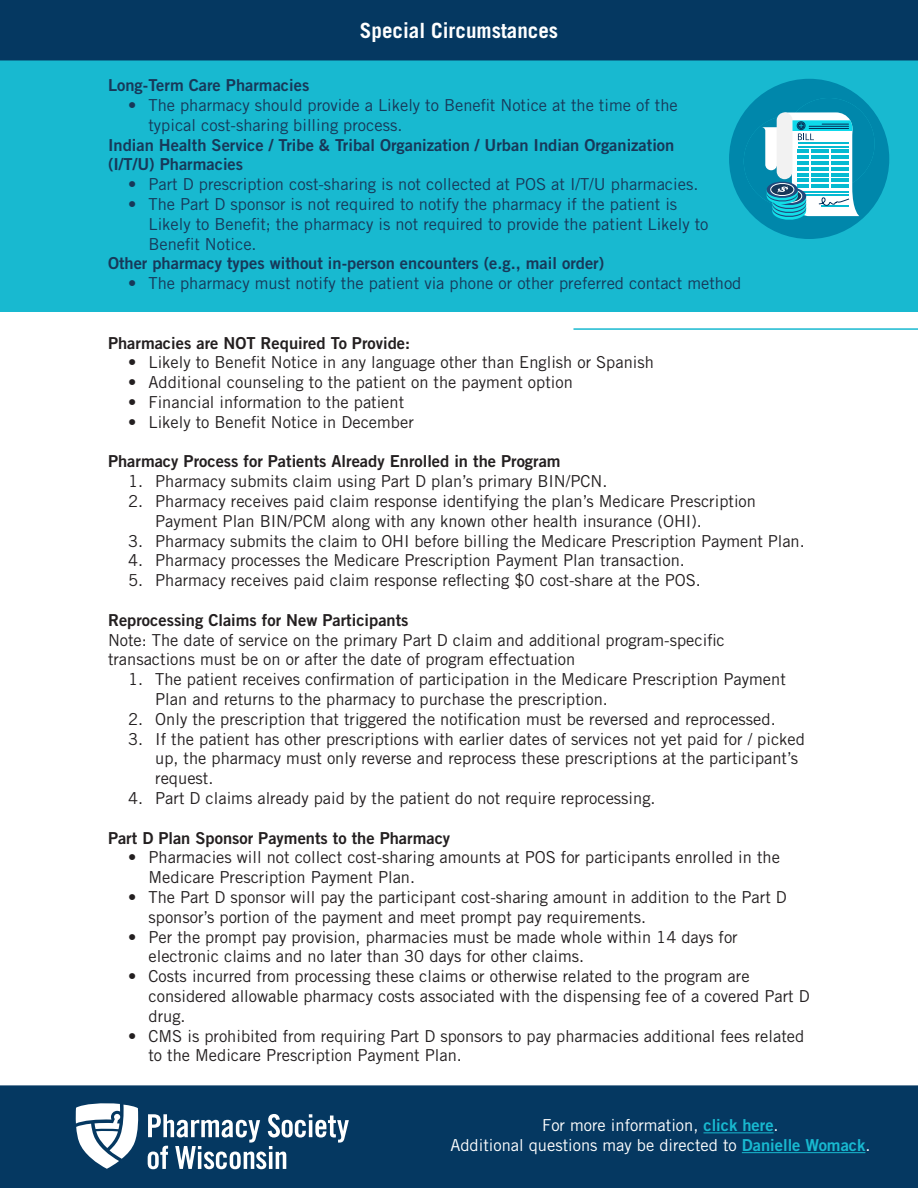
<style>
.page{position:relative;width:918px;height:1188px;background:#fff}
.page>*{position:absolute;margin:0;border:0;box-sizing:border-box;transform-origin:0 0}
.t1{font:700 21px "Trade Gothic LT Std";color:#fff}
.t2{font:16.5px/19.8px "Trade Gothic LT Std";color:#231f20}
.t3{font:16.5px/19.8px "Trade Gothic LT Std";color:#173859}
.t4{font:16.5px/19.8px "Trade Gothic LT Std Bd 2";color:#173859}
.t5{font:16.5px "Trade Gothic LT Std Bd 2";color:#231f20}
.t6{font:16.5px "Trade Gothic LT Std";color:#fff}
.s1{font-family:"Trade Gothic LT Std Bd 2";color:#18b9d0}
</style>
<div class="page">
<div style="left:0;top:1085px;width:918px;height:103px;background:#053861"></div>
<div style="left:0;top:0;width:918px;height:311px;background:#18b9d0"></div>
<div style="left:0;top:0;width:918px;height:60px;background:#053861"></div>
<hr style="left:703px;top:1132px;width:71px;height:1px;background:#18b9d0">
<hr style="left:742px;top:1152px;width:123px;height:1px;background:#18b9d0">
<svg style="left:729px;top:79px;width:160px;height:160px"></svg>
<hr style="left:573px;top:328px;width:345px;height:2px;background:#18b9d0">
<svg style="left:148px;top:1114px;width:201px;height:55px"></svg>
<svg style="left:76px;top:1102px;width:63px;height:67px"></svg>
<p class="t1" style="left:360px;top:17px;width:200px">Special Circumstances</p>
<p class="t4" style="left:108px;top:75px;width:203px">Long-Term Care Pharmacies</p>
<p class="t3" style="left:148px;top:95px;width:531px;text-indent:-20px">• The pharmacy should provide a Likely to Benefit Notice at the time of the typical cost-sharing billing process.</p>
<p class="t4" style="left:108px;top:135px;width:568px">Indian Health Service / Tribe &amp; Tribal Organization / Urban Indian Organization (I/T/U) Pharmacies</p>
<p class="t3" style="left:128px;top:174px;width:572px">• Part D prescription cost-sharing is not collected at POS at I/T/U pharmacies.</p>
<p class="t3" style="left:148px;top:194px;width:561px;text-indent:-20px">• The Part D sponsor is not required to notify the pharmacy if the patient is<br>Likely to Benefit; the pharmacy is not required to provide the patient Likely to<br>Benefit Notice.</p>
<p class="t4" style="left:108px;top:253px;width:498px">Other pharmacy types without in-person encounters (e.g., mail order)</p>
<p class="t3" style="left:128px;top:273px;width:615px">• The pharmacy must notify the patient via phone or other preferred contact method</p>
<p class="t5" style="left:108px;top:332px;width:304px">Pharmacies are NOT Required To Provide:</p>
<p class="t2" style="left:128px;top:352px;width:527px">• Likely to Benefit Notice in any language other than English or Spanish</p>
<p class="t2" style="left:128px;top:372px;width:446px">• Additional counseling to the patient on the payment option</p>
<p class="t2" style="left:128px;top:392px;width:277px">• Financial information to the patient</p>
<p class="t2" style="left:128px;top:412px;width:287px">• Likely to Benefit Notice in December</p>
<p class="t5" style="left:108px;top:451px;width:454px">Pharmacy Process for Patients Already Enrolled in the Program</p>
<p class="t2" style="left:128px;top:471px;width:481px">1. Pharmacy submits claim using Part D plan’s primary BIN/PCN.</p>
<p class="t2" style="left:155px;top:491px;width:602px;text-indent:-27px">2. Pharmacy receives paid claim response identifying the plan’s Medicare Prescription<br>Payment Plan BIN/PCM along with any known other health insurance (OHI).</p>
<p class="t2" style="left:128px;top:531px;width:678px">3. Pharmacy submits the claim to OHI before billing the Medicare Prescription Payment Plan.</p>
<p class="t2" style="left:128px;top:550px;width:558px">4. Pharmacy processes the Medicare Prescription Payment Plan transaction.</p>
<p class="t2" style="left:128px;top:570px;width:574px">5. Pharmacy receives paid claim response reflecting $0 cost-share at the POS.</p>
<p class="t5" style="left:108px;top:610px;width:302px">Reprocessing Claims for New Participants</p>
<p class="t2" style="left:108px;top:630px;width:618px">Note: The date of service on the primary Part D claim and additional program-specific transactions must be on or after the date of program effectuation</p>
<p class="t2" style="left:155px;top:669px;width:632px;text-indent:-27px">1. The patient receives confirmation of participation in the Medicare Prescription Payment<br>Plan and returns to the pharmacy to purchase the prescription.</p>
<p class="t2" style="left:128px;top:709px;width:649px">2. Only the prescription that triggered the notification must be reversed and reprocessed.</p>
<p class="t2" style="left:155px;top:729px;width:651px;text-indent:-27px">3. If the patient has other prescriptions with earlier dates of services not yet paid for / picked up, the pharmacy must only reverse and reprocess these prescriptions at the participant’s request.</p>
<p class="t2" style="left:128px;top:788px;width:529px">4. Part D claims already paid by the patient do not require reprocessing.</p>
<p class="t5" style="left:108px;top:827px;width:344px">Part D Plan Sponsor Payments to the Pharmacy</p>
<p class="t2" style="left:148px;top:847px;width:633px;text-indent:-20px">• Pharmacies will not collect cost-sharing amounts at POS for participants enrolled in the<br>Medicare Prescription Payment Plan.</p>
<p class="t2" style="left:148px;top:887px;width:640px;text-indent:-20px">• The Part D sponsor will pay the participant cost-sharing amount in addition to the Part D sponsor’s portion of the payment and meet prompt pay requirements.</p>
<p class="t2" style="left:148px;top:927px;width:591px;text-indent:-20px">• Per the prompt pay provision, pharmacies must be made whole within 14 days for electronic claims and no later than 30 days for other claims.</p>
<p class="t2" style="left:148px;top:966px;width:663px;text-indent:-20px">• Costs incurred from processing these claims or otherwise related to the program are considered allowable pharmacy costs associated with the dispensing fee of a covered Part D drug.</p>
<p class="t2" style="left:148px;top:1026px;width:657px;text-indent:-20px">• CMS is prohibited from requiring Part D sponsors to pay pharmacies additional fees related to the Medicare Prescription Payment Plan.</p>
<p class="t6" style="left:542px;top:1115px;width:238px">For more information, <span class="s1">click here</span>.</p>
<p class="t6" style="left:450px;top:1135px;width:422px">Additional questions may be directed to <span class="s1">Danielle Womack</span>.</p>
</div>
